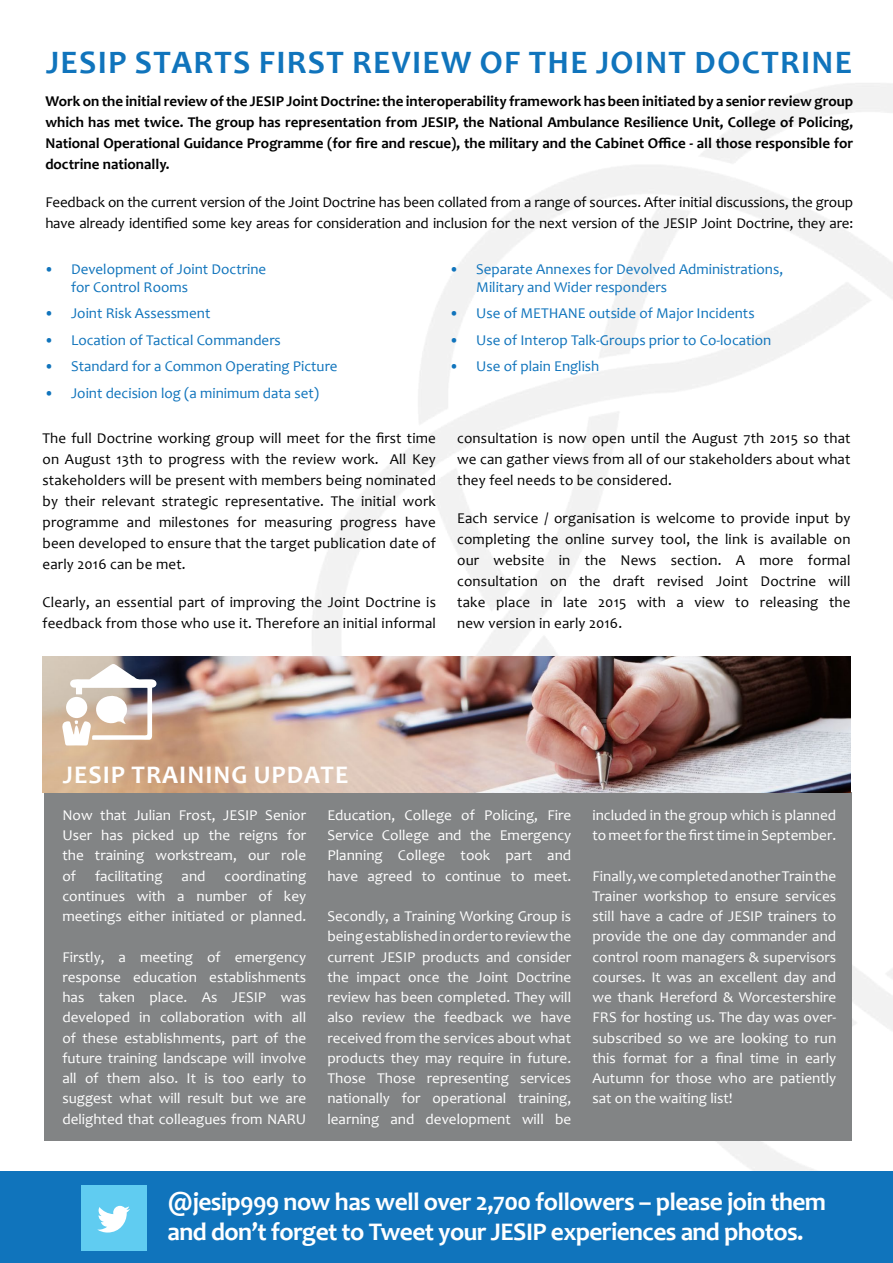
<style>
.page{position:relative;width:893px;height:1263px;background:#fff}
.page>*{position:absolute;margin:0;border:0;box-sizing:border-box;transform-origin:0 0}
.t1{font:700 33px "Candara";letter-spacing:.04em;color:#1074bc}
.t2{font:700 25.5px/30.6px "Candara";letter-spacing:-.025em;color:#fff}
.t3{font:700 25.5px "Candara";letter-spacing:.015em;color:#fff}
.t4{font:700 25.5px "Candara";letter-spacing:.04em;color:#fff}
.t5{font:15px/20.2px "Candara";color:#fff;text-align:justify}
.t6{font:15px/21px "Candara";letter-spacing:.01em;color:#000;text-align:justify}
.t7{font:700 15px/21px "Candara";color:#000}
.t8{font:15px/18px "Candara";color:#1074bc}
.t9{font:15px/21px "Candara";letter-spacing:-.01em;color:#000}
</style>
<div class="page">
<img style="left:312px;top:83px;width:581px;height:1088px">
<div style="left:44px;top:792px;width:808px;height:349px;background:#828485"></div>
<img style="left:43px;top:656px;width:807px;height:136px">
<svg style="left:62px;top:663px;width:94px;height:82px"></svg>
<div style="left:0;top:1171px;width:893px;height:92px;background:#1074bc"></div>
<div style="left:81px;top:1185px;width:65px;height:65px;background:#60ccf1"></div>
<svg style="left:97px;top:1206px;width:33px;height:26px"></svg>
<h1 class="t1" style="left:46px;top:41px;width:17px">JESIP</h1>
<h1 class="t1" style="left:135px;top:41px;width:719px">starts first review of the Joint Doctrine</h1>
<p class="t7" style="left:45px;top:91px;width:213px">Work on the initial review of the JESIP</p>
<p class="t7" style="left:45px;top:91px;width:809px;text-indent:241px">Joint Doctrine: the interoperability framework has been initiated by a senior review group which has met twice. The group has representation from JESIP</p>
<p class="t7" style="left:45px;top:112px;width:809px;text-align:justify;text-indent:410px">, the National Ambulance Resilience Unit, College of Policing, National Operational Guidance Programme (for fire and rescue), the military and the Cabinet Office - all those responsible for doctrine nationally.</p>
<p class="t9" style="left:45px;top:192px;width:809px">Feedback on the current version of the Joint Doctrine has been collated from a range of sources. After initial discussions, the group have already identified some key areas for consideration and inclusion for the next version of the JESIP Joint Doctrine, they are:</p>
<p class="t8" style="left:71px;top:260px;width:197px;text-indent:-27px">• Development of Joint Doctrine for Control Rooms</p>
<p class="t8" style="left:44px;top:304px;width:168px">• Joint Risk Assessment</p>
<p class="t8" style="left:44px;top:331px;width:238px">• Location of Tactical Commanders</p>
<p class="t8" style="left:44px;top:357px;width:295px">• Standard for a Common Operating Picture</p>
<p class="t8" style="left:44px;top:384px;width:277px">• Joint decision log (a minimum data set)</p>
<p class="t6" style="left:43px;top:428px;width:395px">The full Doctrine working group will meet for the first time on August 13th to progress with the review work. All Key stakeholders will be present with members being nominated by their relevant strategic representative. The initial work programme and milestones for measuring progress have been developed to ensure that the target publication date of early 2016 can be met.</p>
<p class="t6" style="left:43px;top:592px;width:395px">Clearly, an essential part of improving the Joint Doctrine is feedback from those who use it. Therefore an initial informal</p>
<p class="t8" style="left:476px;top:260px;width:308px;text-indent:-27px">• Separate Annexes for Devolved Administrations,<br>Military and Wider responders</p>
<p class="t8" style="left:449px;top:304px;width:307px">• Use of METHANE outside of Major Incidents</p>
<p class="t8" style="left:449px;top:331px;width:324px">• Use of Interop Talk-Groups prior to Co-location</p>
<p class="t8" style="left:449px;top:357px;width:152px">• Use of plain English</p>
<p class="t6" style="left:457px;top:428px;width:395px">consultation is now open until the August 7th 2015 so that we can gather views from all of our stakeholders about what they feel needs to be considered.</p>
<p class="t6" style="left:457px;top:508px;width:395px">Each service / organisation is welcome to provide input by completing the online survey tool, the link is available on our website in the News section. A more formal consultation on the draft revised Joint Doctrine will take place in late 2015 with a view to releasing the new version in early 2016.</p>
<h2 class="t3" style="left:63px;top:758px;width:14px">JESIP</h2>
<h2 class="t4" style="left:132px;top:758px;width:218px">Training Update</h2>
<p class="t5" style="left:62px;top:805px;width:245px">Now that Julian Frost, JESIP Senior User has picked up the reigns for the training workstream, our role of</p>
<p class="t5" style="left:327px;top:805px;width:245px">Education, College of Policing, Fire Service College and the Emergency Planning College took part and have agreed to continue to meet.</p>
<p class="t5" style="left:327px;top:906px;width:245px">Secondly, a Training Working Group is being established in order to review the current JESIP products and consider the impact once the Joint Doctrine review has been completed. They will also review the feedback we have received from the services about what products they may require in future.<br>Those Those representing services nationally for operational training, learning and development will be</p>
<p class="t5" style="left:95px;top:865px;width:69px">facilitating</p>
<p class="t5" style="left:182px;top:865px;width:25px">and</p>
<p class="t5" style="left:62px;top:865px;width:245px;text-indent:162px">coordinating continues with a number of key meetings either initiated or planned.</p>
<p class="t5" style="left:62px;top:946px;width:245px">Firstly, a meeting of emergency response education establishments has taken place. As JESIP was developed in collaboration with all of these establishments, part of the future training landscape will involve all of them also. It is too early to suggest what will result but we are delighted that colleagues from NARU</p>
<p class="t5" style="left:592px;top:805px;width:245px">included in the group which is planned to meetforthe firsttime in September.</p>
<p class="t5" style="left:592px;top:865px;width:245px">Finally, we completed another Train the Trainer workshop to ensure services still have a cadre of JESIP trainers to provide the one day commander and control room managers &amp; supervisors courses. It was an excellent day and we thank Hereford &amp; Worcestershire FRS for hosting us. The day was over&shy;subscribed so we are looking to run this format for a final time in early Autumn for those who are patiently sat on the waiting list!</p>
<h2 class="t2" style="left:168px;top:1185px;width:660px">@jesip999 now has well over 2,700 followers – please join them and don’t forget to Tweet your JESIP</h2>
<h2 class="t3" style="left:551px;top:1216px;width:254px">experiences and photos.</h2>
</div>
